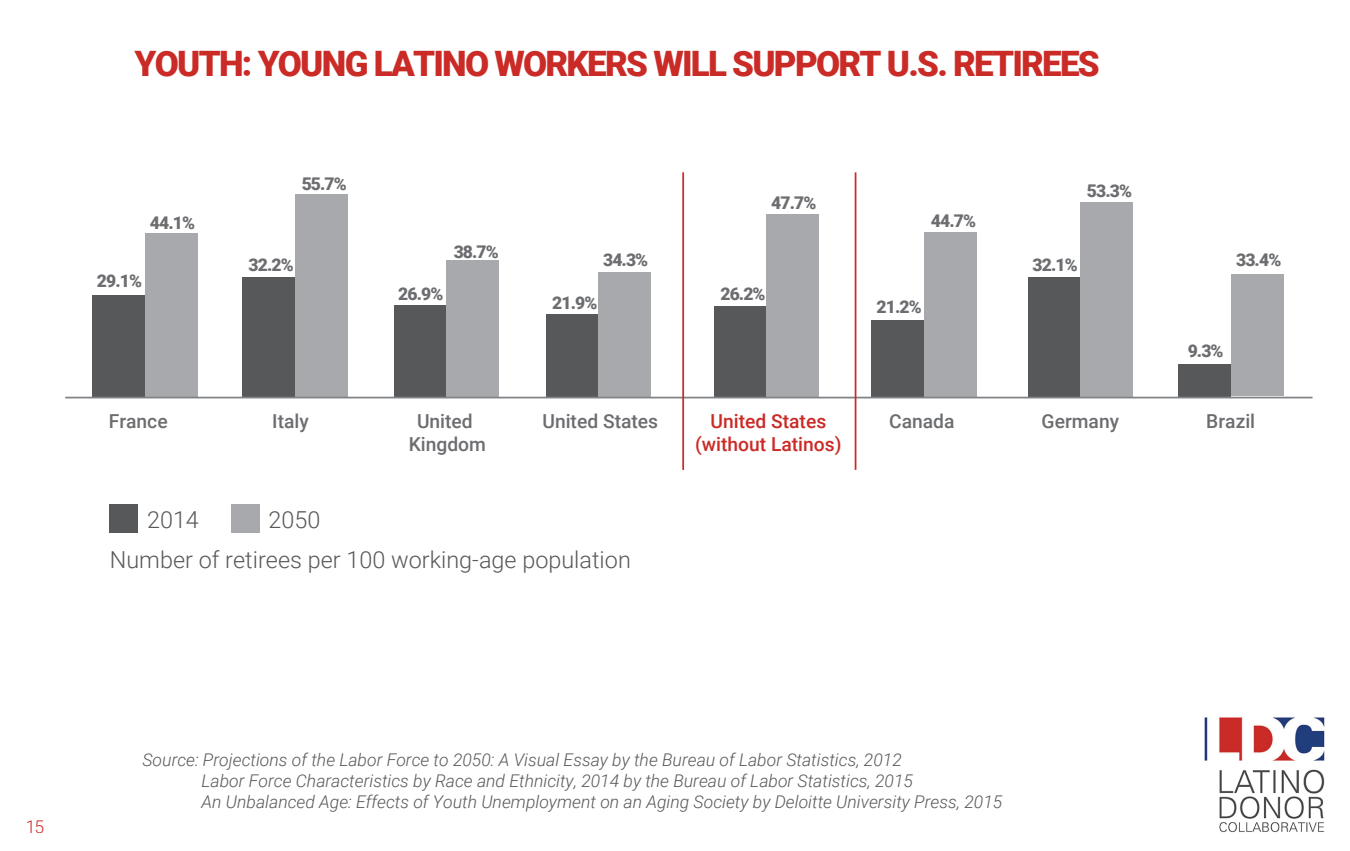
<style>
.page{position:relative;width:1350px;height:851px;background:#fff}
.page>*{position:absolute;margin:0;border:0;box-sizing:border-box;transform-origin:0 0}
.t1{font:900 35px "Roboto";letter-spacing:-.05em;color:#ca2b27}
.t2{font:300 23.45px/39.7px "Roboto";color:#57585a}
.t3{font:500 19.25px/23.1px "Roboto";color:#6c6d70;text-align:center}
.t4{font:500 19.25px/23.1px "Roboto";color:#ca2b27;text-align:center}
.t5{font:italic 300 17.5px/21px "Roboto";color:#57585a}
.t6{font:900 17.5px "Roboto";letter-spacing:-.05em;color:#6c6d70}
.t7{font:300 17.5px "Roboto";color:#ca2b27}
</style>
<div class="page">
<div style="left:242px;top:277px;width:53px;height:120px;background:#57585a"></div>
<div style="left:295px;top:194px;width:53px;height:203px;background:#a8a9ad"></div>
<div style="left:92px;top:295px;width:53px;height:102px;background:#57585a"></div>
<div style="left:145px;top:233px;width:52px;height:164px;background:#a8a9ad"></div>
<div style="left:393px;top:305px;width:53px;height:92px;background:#57585a"></div>
<div style="left:446px;top:260px;width:53px;height:137px;background:#a8a9ad"></div>
<div style="left:545px;top:314px;width:53px;height:83px;background:#57585a"></div>
<div style="left:598px;top:272px;width:53px;height:125px;background:#a8a9ad"></div>
<div style="left:871px;top:320px;width:52px;height:77px;background:#57585a"></div>
<div style="left:923px;top:232px;width:53px;height:165px;background:#a8a9ad"></div>
<div style="left:1027px;top:277px;width:53px;height:120px;background:#57585a"></div>
<div style="left:1080px;top:202px;width:52px;height:195px;background:#a8a9ad"></div>
<div style="left:1177px;top:365px;width:53px;height:33px;background:#57585a"></div>
<div style="left:1230px;top:274px;width:53px;height:122px;background:#a8a9ad"></div>
<div style="left:713px;top:306px;width:53px;height:91px;background:#57585a"></div>
<div style="left:766px;top:214px;width:53px;height:183px;background:#a8a9ad"></div>
<hr style="left:65px;top:396px;width:1247px;height:2px;background:#808285">
<div style="left:109px;top:504px;width:29px;height:29px;background:#57585a"></div>
<div style="left:231px;top:504px;width:28px;height:29px;background:#a8a9ad"></div>
<hr style="left:682px;top:172px;width:2px;height:298px;background:#ca2b27">
<hr style="left:854px;top:172px;width:2px;height:298px;background:#ca2b27">
<img style="left:1204px;top:717px;width:121px;height:115px">
<h1 class="t1" style="left:135px;top:44px;width:966px">YOUTH: YOUNG LATINO WORKERS WILL SUPPORT U.S. RETIREES</h1>
<p class="t6" style="left:150px;top:213px;width:47px">44.1%</p>
<p class="t6" style="left:97px;top:270px;width:47px">29.1%</p>
<p class="t6" style="left:302px;top:174px;width:47px">55.7%</p>
<p class="t6" style="left:248px;top:255px;width:47px">32.2%</p>
<p class="t6" style="left:453px;top:242px;width:47px">38.7%</p>
<p class="t6" style="left:398px;top:283px;width:47px">26.9%</p>
<p class="t6" style="left:603px;top:250px;width:47px">34.3%</p>
<p class="t6" style="left:552px;top:292px;width:47px">21.9%</p>
<p class="t3" style="left:109px;top:410px;width:60px">France</p>
<p class="t3" style="left:272px;top:410px;width:38px">Italy</p>
<p class="t3" style="left:408px;top:410px;width:79px">United<br>Kingdom</p>
<p class="t3" style="left:542px;top:410px;width:117px">United States</p>
<h2 class="t2" style="left:110px;top:500px;width:522px;text-indent:159px">2050<br>Number of retirees per 100 working-age population</h2>
<h2 class="t2" style="left:147px;top:500px;width:53px">2014</h2>
<p class="t6" style="left:771px;top:193px;width:47px">47.7%</p>
<p class="t6" style="left:720px;top:283px;width:47px">26.2%</p>
<p class="t6" style="left:930px;top:211px;width:47px">44.7%</p>
<p class="t6" style="left:876px;top:297px;width:47px">21.2%</p>
<p class="t6" style="left:1086px;top:181px;width:47px">53.3%</p>
<p class="t6" style="left:1032px;top:255px;width:47px">32.1%</p>
<p class="t6" style="left:1235px;top:249px;width:47px">33.4%</p>
<p class="t6" style="left:1187px;top:340px;width:37px">9.3%</p>
<p class="t4" style="left:695px;top:410px;width:148px">United States (without Latinos)</p>
<p class="t3" style="left:889px;top:410px;width:67px">Canada</p>
<p class="t3" style="left:1041px;top:410px;width:79px">Germany</p>
<p class="t3" style="left:1206px;top:410px;width:50px">Brazil</p>
<p class="t7" style="left:26px;top:816px;width:20px">15</p>
<p class="t5" style="left:201px;top:749px;width:802px;text-indent:-59px">Source: Projections of the Labor Force to 2050: A Visual Essay by the Bureau of Labor Statistics, 2012<br>Labor Force Characteristics by Race and Ethnicity, 2014 by the Bureau of Labor Statistics, 2015<br>An Unbalanced Age: Effects of Youth Unemployment on an Aging Society by Deloitte University Press, 2015</p>
</div>
